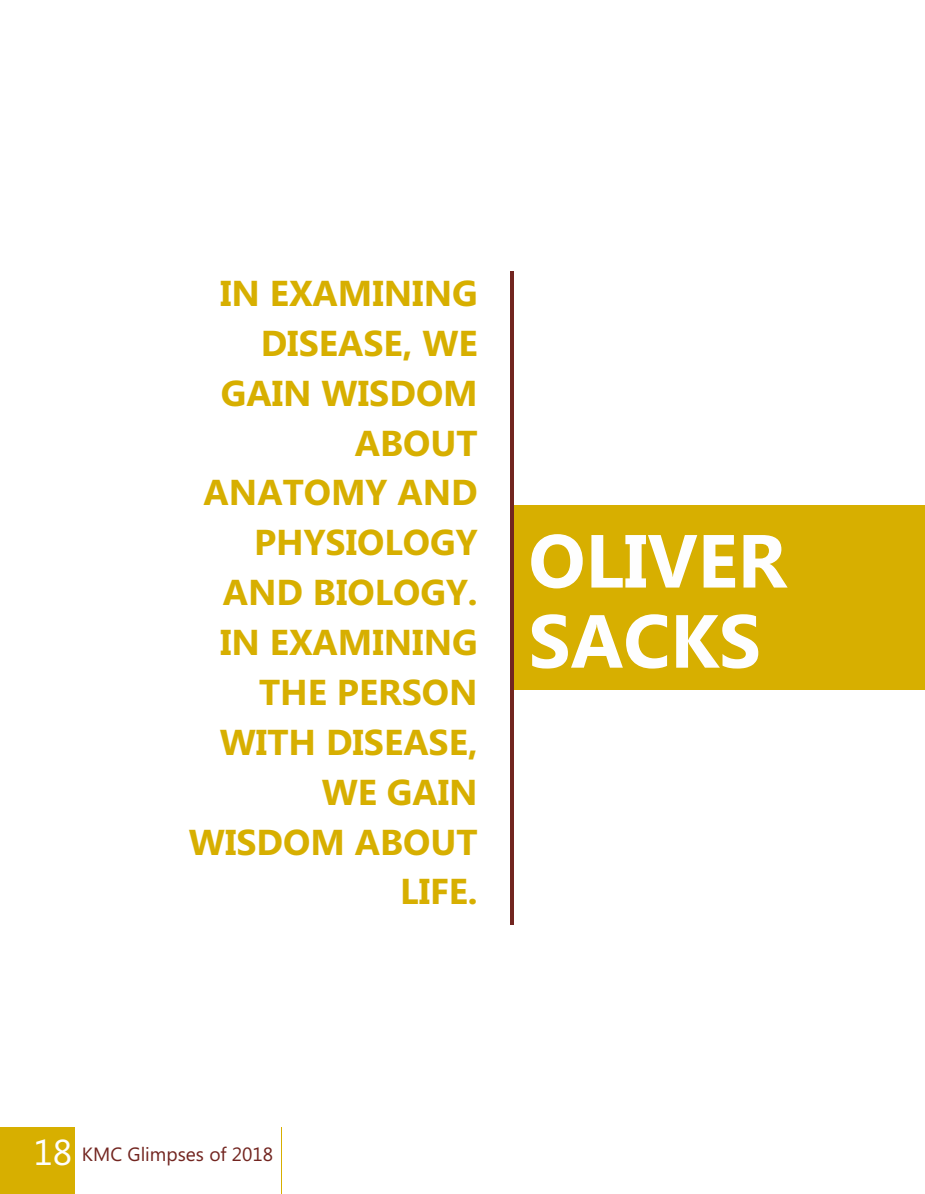
<style>
.page{position:relative;width:925px;height:1194px;background:#fff}
.page>*{position:absolute;margin:0;border:0;box-sizing:border-box;transform-origin:0 0}
.t1{font:700 75px/80.1px "Microsoft New Tai Lue";color:#fefefe}
.t2{font:700 36px/49.8px "Microsoft New Tai Lue";color:#d7af00;text-align:right}
.t3{font:19.2px "Microsoft New Tai Lue";color:#722520}
.s1{font-size:36px;color:#fefefe}
</style>
<div class="page">
<div style="left:510px;top:505px;width:415px;height:185px;background:#d7af00"></div>
<hr style="left:510px;top:271px;width:3px;height:653px;background:#722520">
<div style="left:0;top:1127px;width:75px;height:66px;background:#d7af00"></div>
<hr style="left:281px;top:1127px;width:1px;height:66px;background:#d7af00">
<p class="t2" style="left:189px;top:272px;width:290px">IN EXAMINING<br>DISEASE, WE<br>GAIN WISDOM<br>ABOUT<br>ANATOMY AND<br>PHYSIOLOGY<br>AND BIOLOGY.<br>IN EXAMINING<br>THE PERSON<br>WITH DISEASE,<br>WE GAIN<br>WISDOM ABOUT<br>LIFE.</p>
<h1 class="t1" style="left:528px;top:528px;width:259px">OLIVER<br>SACKS</h1>
<p class="t3" style="left:34px;top:1146px;width:241px"><span class="s1">18</span> KMC Glimpses of 2018</p>
</div>
